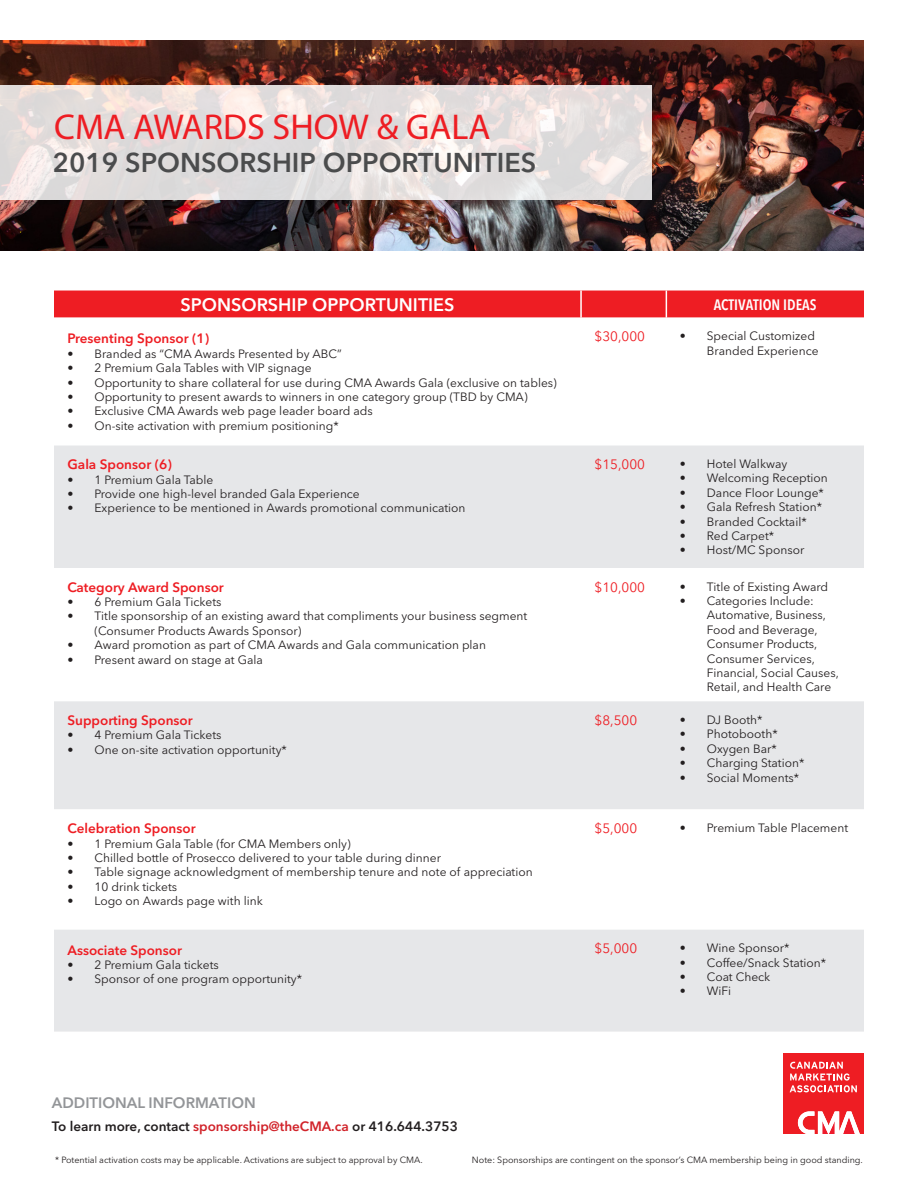
<style>
.page{position:relative;width:918px;height:1188px;background:#fff}
.page>*{position:absolute;margin:0;border:0;box-sizing:border-box;transform-origin:0 0}
.t1{font:36px "Myriad Pro";color:#ee1d23}
.t2{font:600 27px "Avenir Next LT Pro";color:#4b4c4d}
.Table_2_-_Header{font:600 18px "Avenir Next LT Pro";color:#fff}
.t3{font:600 15px "Avenir Next LT Pro";color:#939598}
.Table_2_-_Category_H{font:600 condensed 15px "Avenir Next LT Pro";color:#fff}
.Table_2_-_Body{font:600 13.5px "Avenir Next LT Pro";color:#ee1d23}
.t4{font:600 13.5px "Avenir Next LT Pro";color:#231f20}
.Table_2_-_Body-2{font:13.5px "Avenir Next LT Pro";color:#ee1d23}
.t5{font:12px/14.4px "Avenir Next LT Pro";color:#231f20}
.t6{font:9px "Avenir Next LT Pro";color:#231f20}
.s1{color:#d1232a}
</style>
<div class="page">
<img style="left:0;top:40px;width:864px;height:210px">
<svg style="left:0;top:85px;width:651px;height:114px;background:#e6e0df"></svg>
<div style="left:54px;top:446px;width:810px;height:122px;background:#e6e7e9"></div>
<div style="left:54px;top:291px;width:810px;height:27px;background:#ee1d23"></div>
<div style="left:54px;top:701px;width:810px;height:108px;background:#e6e7e9"></div>
<div style="left:54px;top:930px;width:810px;height:102px;background:#e6e7e9"></div>
<svg style="left:783px;top:1053px;width:81px;height:81px;background:#f14a4f"></svg>
<h1 class="t1" style="left:54px;top:105px;width:438px">CMA AWARDS SHOW &amp; GALA</h1>
<h2 class="t2" style="left:53px;top:146px;width:485px">2019 SPONSORSHIP OPPORTUNITIES</h2>
<p class="Table_2_-_Header" style="left:180px;top:294px;width:276px">SPONSORSHIP OPPORTUNITIES</p>
<p class="Table_2_-_Category_H" style="left:714px;top:295px;width:104px">ACTIVATION IDEAS</p>
<p class="Table_2_-_Body" style="left:68px;top:331px;width:143px">Presenting Sponsor (1)</p>
<p class="t5" style="left:68px;top:346px;width:276px">• Branded as “CMA Awards Presented by ABC”</p>
<p class="t5" style="left:68px;top:361px;width:246px">• 2 Premium Gala Tables with VIP signage</p>
<p class="t5" style="left:68px;top:375px;width:491px">• Opportunity to share collateral for use during CMA Awards Gala (exclusive on tables)</p>
<p class="t5" style="left:68px;top:390px;width:462px">• Opportunity to present awards to winners in one category group (TBD by CMA)</p>
<p class="t5" style="left:68px;top:404px;width:307px">• Exclusive CMA Awards web page leader board ads</p>
<p class="t5" style="left:68px;top:418px;width:273px">• On-site activation with premium positioning*</p>
<p class="Table_2_-_Body-2" style="left:595px;top:329px;width:52px">$30,000</p>
<p class="t5" style="left:680px;top:329px;width:140px;text-align:right">• Special Customized<br>Branded Experience</p>
<p class="Table_2_-_Body" style="left:68px;top:456px;width:106px">Gala Sponsor (6)</p>
<p class="t5" style="left:68px;top:472px;width:148px">• 1 Premium Gala Table</p>
<p class="t5" style="left:68px;top:487px;width:294px">• Provide one high-level branded Gala Experience</p>
<p class="t5" style="left:68px;top:501px;width:400px">• Experience to be mentioned in Awards promotional communication</p>
<p class="Table_2_-_Body" style="left:68px;top:579px;width:158px">Category Award Sponsor</p>
<p class="t5" style="left:68px;top:595px;width:155px">• 6 Premium Gala Tickets</p>
<p class="t5" style="left:94px;top:609px;width:434px;text-indent:-27px">• Title sponsorship of an existing award that compliments your business segment (Consumer Products Awards Sponsor)</p>
<p class="t5" style="left:68px;top:638px;width:420px">• Award promotion as part of CMA Awards and Gala communication plan</p>
<p class="t5" style="left:68px;top:652px;width:197px">• Present award on stage at Gala</p>
<p class="Table_2_-_Body" style="left:68px;top:712px;width:127px">Supporting Sponsor</p>
<p class="t5" style="left:68px;top:728px;width:155px">• 4 Premium Gala Tickets</p>
<p class="t5" style="left:68px;top:742px;width:221px">• One on-site activation opportunity*</p>
<p class="Table_2_-_Body" style="left:68px;top:820px;width:130px">Celebration Sponsor</p>
<p class="t5" style="left:68px;top:836px;width:285px">• 1 Premium Gala Table (for CMA Members only)</p>
<p class="t5" style="left:68px;top:850px;width:375px">• Chilled bottle of Prosecco delivered to your table during dinner</p>
<p class="t5" style="left:68px;top:865px;width:467px">• Table signage acknowledgment of membership tenure and note of appreciation</p>
<p class="t5" style="left:68px;top:879px;width:111px">• 10 drink tickets</p>
<p class="t5" style="left:68px;top:894px;width:197px">• Logo on Awards page with link</p>
<p class="Table_2_-_Body" style="left:68px;top:942px;width:116px">Associate Sponsor</p>
<p class="t5" style="left:68px;top:957px;width:153px">• 2 Premium Gala tickets</p>
<p class="t5" style="left:68px;top:972px;width:236px">• Sponsor of one program opportunity*</p>
<p class="t3" style="left:52px;top:1094px;width:205px">ADDITIONAL INFORMATION</p>
<p class="t4" style="left:52px;top:1118px;width:408px">To learn more, contact <span class="s1">sponsorship@theCMA.ca</span> or 416.644.3753</p>
<p class="Table_2_-_Body-2" style="left:595px;top:456px;width:52px">$15,000</p>
<p class="t5" style="left:680px;top:457px;width:109px">• Hotel Walkway</p>
<p class="t5" style="left:680px;top:471px;width:150px">• Welcoming Reception</p>
<p class="t5" style="left:680px;top:485px;width:146px">• Dance Floor Lounge*</p>
<p class="t5" style="left:680px;top:500px;width:144px">• Gala Refresh Station*</p>
<p class="t5" style="left:680px;top:514px;width:128px">• Branded Cocktail*</p>
<p class="t5" style="left:680px;top:529px;width:96px">• Red Carpet*</p>
<p class="t5" style="left:680px;top:543px;width:126px">• Host/MC Sponsor</p>
<p class="Table_2_-_Body-2" style="left:595px;top:579px;width:52px">$10,000</p>
<p class="t5" style="left:680px;top:579px;width:150px">• Title of Existing Award</p>
<p class="t5" style="left:707px;top:594px;width:134px;text-indent:-27px">• Categories Include:<br>Automative, Business,<br>Food and Beverage,<br>Consumer Products,<br>Consumer Services,<br>Financial, Social Causes,<br>Retail, and Health Care</p>
<p class="Table_2_-_Body-2" style="left:595px;top:712px;width:44px">$8,500</p>
<p class="t5" style="left:680px;top:712px;width:84px">• DJ Booth*</p>
<p class="t5" style="left:680px;top:727px;width:99px">• Photobooth*</p>
<p class="t5" style="left:680px;top:741px;width:98px">• Oxygen Bar*</p>
<p class="t5" style="left:680px;top:756px;width:126px">• Charging Station*</p>
<p class="t5" style="left:680px;top:770px;width:121px">• Social Moments*</p>
<p class="Table_2_-_Body-2" style="left:595px;top:820px;width:44px">$5,000</p>
<p class="t5" style="left:680px;top:821px;width:170px">• Premium Table Placement</p>
<p class="Table_2_-_Body-2" style="left:595px;top:941px;width:44px">$5,000</p>
<p class="t5" style="left:680px;top:941px;width:111px">• Wine Sponsor*</p>
<p class="t5" style="left:680px;top:955px;width:148px">• Coffee/Snack Station*</p>
<p class="t5" style="left:680px;top:970px;width:92px">• Coat Check</p>
<p class="t5" style="left:680px;top:984px;width:53px">• WiFi</p>
<p class="t6" style="left:55px;top:1154px;width:369px">* Potential activation costs may be applicable. Activations are subject to approval by CMA.</p>
<p class="t6" style="left:472px;top:1154px;width:393px">Note: Sponsorships are contingent on the sponsor’s CMA membership being in good standing.</p>
</div>
